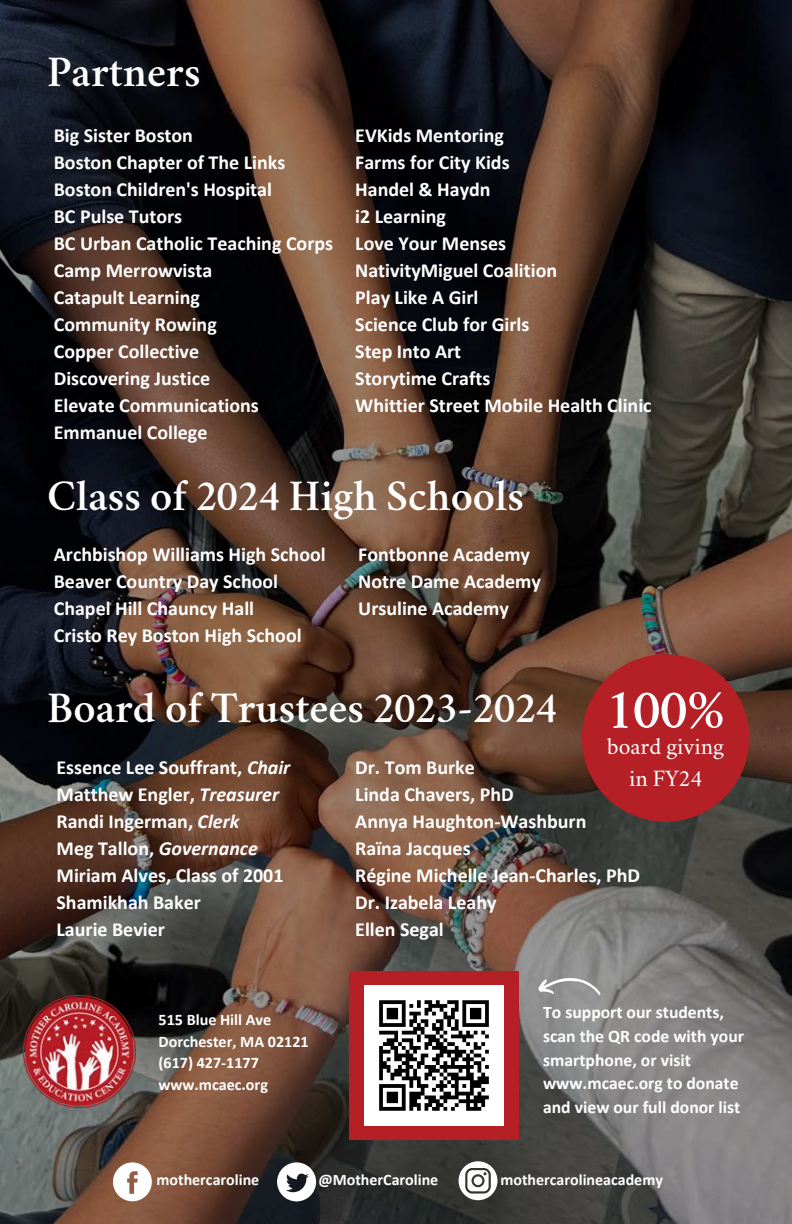
<style>
.page{position:relative;width:792px;height:1224px;background:#fff}
.page>*{position:absolute;margin:0;border:0;box-sizing:border-box;transform-origin:0 0}
.t1{font:600 57px "Crimson";color:#fff}
.t2{font:600 44px "Crimson";color:#fff}
.t3{font:23.2px/31.8px "Crimson";color:#fff;text-align:center}
.t4{font:700 20px/27px "Calibri";color:#fff}
.t5{font:700 17.6px/23.6px "Calibri";color:#fff}
.t6{font:700 16.2px "Calibri";color:#fff}
.t7{font:700 16px "Calibri";color:#fff}
.s1{font-style:italic}
</style>
<div class="page">
<img style="left:0;top:0;width:792px;height:1224px">
<svg style="left:113px;top:1162px;width:39px;height:39px"></svg>
<svg style="left:277px;top:1162px;width:39px;height:39px"></svg>
<svg style="left:459px;top:1161px;width:38px;height:39px"></svg>
<div style="left:349px;top:971px;width:170px;height:169px;background:#b42026"></div>
<img style="left:364px;top:986px;width:140px;height:139px">
<svg style="left:538px;top:977px;width:63px;height:18px"></svg>
<img style="left:23px;top:995px;width:113px;height:113px">
<div style="left:582px;top:654px;width:167px;height:168px;background:#b42026;border-radius:50%"></div>
<p class="t2" style="left:47px;top:55px;width:155px">Partners</p>
<p class="t4" style="left:54px;top:123px;width:281px">Big Sister Boston<br>Boston Chapter of The Links<br>Boston Children's Hospital<br>BC Pulse Tutors<br>BC Urban Catholic Teaching Corps<br>Camp Merrowvista<br>Catapult Learning<br>Community Rowing<br>Copper Collective<br>Discovering Justice<br>Elevate Communications<br>Emmanuel College</p>
<p class="t4" style="left:355px;top:123px;width:298px">EVKids Mentoring<br>Farms for City Kids<br>Handel &amp; Haydn<br>i2 Learning<br>Love Your Menses<br>NativityMiguel Coalition<br>Play Like A Girl<br>Science Club for Girls<br>Step Into Art<br>Storytime Crafts<br>Whittier Street Mobile Health Clinic</p>
<p class="t2" style="left:47px;top:479px;width:478px">Class of 2024 High Schools</p>
<p class="t4" style="left:54px;top:542px;width:273px">Archbishop Williams High School<br>Beaver Country Day School<br>Chapel Hill Chauncy Hall<br>Cristo Rey Boston High School</p>
<p class="t4" style="left:358px;top:542px;width:184px">Fontbonne Academy<br>Notre Dame Academy<br>Ursuline Academy</p>
<p class="t1" style="left:606px;top:688px;width:120px">100%</p>
<h4 class="t2" style="left:47px;top:691px;width:511px">Board of Trustees 2023-2024</h4>
<h4 class="t4" style="left:57px;top:755px;width:235px">Essence Lee Souffrant, <span class="s1">Chair<br></span>Matthew Engler, <span class="s1">Treasurer<br></span>Randi Ingerman, <span class="s1">Clerk<br></span>Meg Tallon, <span class="s1">Governance<br></span>Miriam Alves, Class of 2001<br>Shamikhah Baker<br>Laurie Bevier</h4>
<p class="t3" style="left:607px;top:733px;width:118px">board giving in FY24</p>
<p class="t4" style="left:355px;top:755px;width:286px">Dr. Tom Burke<br>Linda Chavers, PhD<br>Annya Haughton-Washburn<br>Raïna Jacques<br>Régine Michelle Jean-Charles, PhD<br>Dr. Izabela Leahy<br>Ellen Segal</p>
<h2 class="t6" style="left:159px;top:1013px;width:114px">515 Blue Hill Ave</h2>
<h4 class="t6" style="left:159px;top:1035px;width:152px">Dorchester, MA 02121</h4>
<h4 class="t6" style="left:159px;top:1056px;width:102px">(617) 427-1177</h4>
<h1 class="t6" style="left:159px;top:1078px;width:111px">www.mcaec.org</h1>
<h4 class="t5" style="left:543px;top:1002px;width:202px">To support our students, scan the QR code with your smartphone, or visit www.mcaec.org to donate and view our full donor list</h4>
<h3 class="t7" style="left:157px;top:1173px;width:104px">mothercaroline</h3>
<h2 class="t7" style="left:318px;top:1173px;width:121px">@MotherCaroline</h2>
<h4 class="t7" style="left:501px;top:1173px;width:164px">mothercarolineacademy</h4>
</div>
